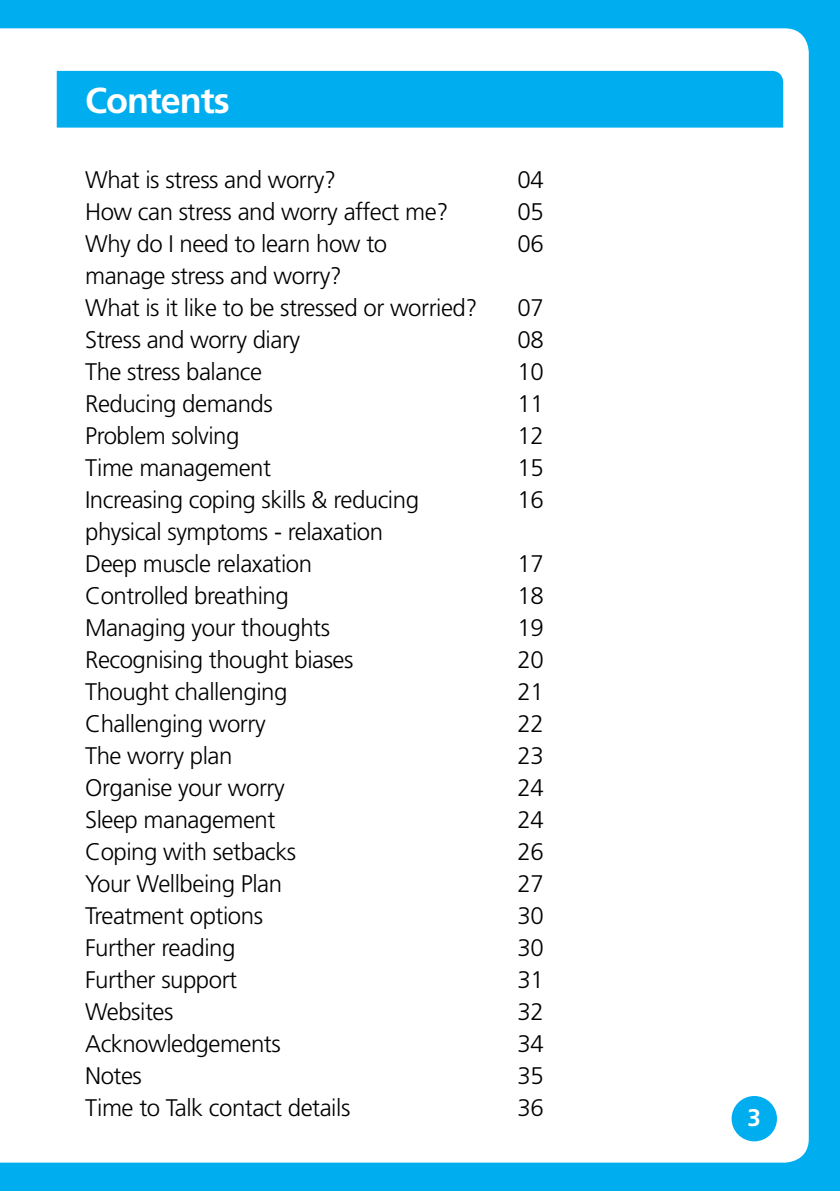
<style>
.page{position:relative;width:840px;height:1191px;background:#fff}
.page>*{position:absolute;margin:0;border:0;box-sizing:border-box;transform-origin:0 0}
.t1{font:700 36px "Frutiger LT Std";letter-spacing:-.03em;color:#fff}
.t2{font:300 24px/32px "Frutiger LT Std";letter-spacing:-.02em;color:#000}
.t3{font:700 24px "Frutiger LT Std";color:#fff}
</style>
<div class="page">
<div style="left:0;top:0;width:839px;height:1191px;background:#00aeef"></div>
<div style="left:0;top:28px;width:808px;height:1134px;background:#fff"></div>
<svg style="left:57px;top:71px;width:725px;height:57px"></svg>
<div style="left:731px;top:1096px;width:45px;height:45px;background:#00aeef;border-radius:50%"></div>
<h1 class="t1" style="left:85px;top:79px;width:146px">Contents</h1>
<p class="t2" style="left:85px;top:164px;width:252px">What is stress and worry?</p>
<p class="t2" style="left:517px;top:164px;width:28px">04</p>
<p class="t2" style="left:85px;top:196px;width:364px">How can stress and worry affect me?</p>
<p class="t2" style="left:517px;top:196px;width:28px">05</p>
<p class="t2" style="left:85px;top:228px;width:303px">Why do I need to learn how to</p>
<p class="t2" style="left:517px;top:228px;width:28px">06</p>
<p class="t2" style="left:85px;top:260px;width:393px">manage stress and worry?<br>What is it like to be stressed or worried?</p>
<p class="t2" style="left:517px;top:292px;width:28px">07</p>
<p class="t2" style="left:85px;top:324px;width:216px">Stress and worry diary</p>
<p class="t2" style="left:517px;top:324px;width:28px">08</p>
<p class="t2" style="left:85px;top:356px;width:178px">The stress balance</p>
<p class="t2" style="left:517px;top:356px;width:28px">10</p>
<p class="t2" style="left:85px;top:388px;width:189px">Reducing demands</p>
<p class="t2" style="left:517px;top:388px;width:28px">11</p>
<p class="t2" style="left:85px;top:420px;width:156px">Problem solving</p>
<p class="t2" style="left:517px;top:420px;width:28px">12</p>
<p class="t2" style="left:85px;top:452px;width:187px">Time management</p>
<p class="t2" style="left:517px;top:452px;width:28px">15</p>
<p class="t2" style="left:85px;top:484px;width:335px">Increasing coping skills &amp; reducing</p>
<p class="t2" style="left:517px;top:484px;width:28px">16</p>
<p class="t2" style="left:85px;top:516px;width:299px">physical symptoms - relaxation<br>Deep muscle relaxation</p>
<p class="t2" style="left:517px;top:548px;width:28px">17</p>
<p class="t2" style="left:85px;top:580px;width:205px">Controlled breathing</p>
<p class="t2" style="left:517px;top:580px;width:28px">18</p>
<p class="t2" style="left:85px;top:612px;width:246px">Managing your thoughts</p>
<p class="t2" style="left:517px;top:612px;width:28px">19</p>
<p class="t2" style="left:85px;top:644px;width:270px">Recognising thought biases</p>
<p class="t2" style="left:517px;top:644px;width:28px">20</p>
<p class="t2" style="left:85px;top:676px;width:204px">Thought challenging</p>
<p class="t2" style="left:517px;top:676px;width:28px">21</p>
<p class="t2" style="left:85px;top:708px;width:182px">Challenging worry</p>
<p class="t2" style="left:517px;top:708px;width:28px">22</p>
<p class="t2" style="left:85px;top:740px;width:149px">The worry plan</p>
<p class="t2" style="left:517px;top:740px;width:28px">23</p>
<p class="t2" style="left:85px;top:772px;width:201px">Organise your worry</p>
<p class="t2" style="left:517px;top:772px;width:28px">24</p>
<p class="t2" style="left:85px;top:804px;width:192px">Sleep management</p>
<p class="t2" style="left:517px;top:804px;width:28px">24</p>
<p class="t2" style="left:85px;top:836px;width:212px">Coping with setbacks</p>
<p class="t2" style="left:517px;top:836px;width:28px">26</p>
<p class="t2" style="left:85px;top:868px;width:198px">Your Wellbeing Plan</p>
<p class="t2" style="left:517px;top:868px;width:28px">27</p>
<p class="t2" style="left:85px;top:900px;width:179px">Treatment options</p>
<p class="t2" style="left:517px;top:900px;width:28px">30</p>
<p class="t2" style="left:85px;top:932px;width:152px">Further reading</p>
<p class="t2" style="left:517px;top:932px;width:28px">30</p>
<p class="t2" style="left:85px;top:964px;width:153px">Further support</p>
<p class="t2" style="left:517px;top:964px;width:28px">31</p>
<p class="t2" style="left:85px;top:996px;width:90px">Websites</p>
<p class="t2" style="left:517px;top:996px;width:28px">32</p>
<p class="t2" style="left:85px;top:1028px;width:197px">Acknowledgements</p>
<p class="t2" style="left:517px;top:1028px;width:28px">34</p>
<p class="t2" style="left:85px;top:1060px;width:58px">Notes</p>
<p class="t2" style="left:517px;top:1060px;width:28px">35</p>
<p class="t2" style="left:85px;top:1092px;width:266px">Time to Talk contact details</p>
<p class="t2" style="left:517px;top:1092px;width:28px">36</p>
<p class="t3" style="left:747px;top:1103px;width:15px">3</p>
</div>
